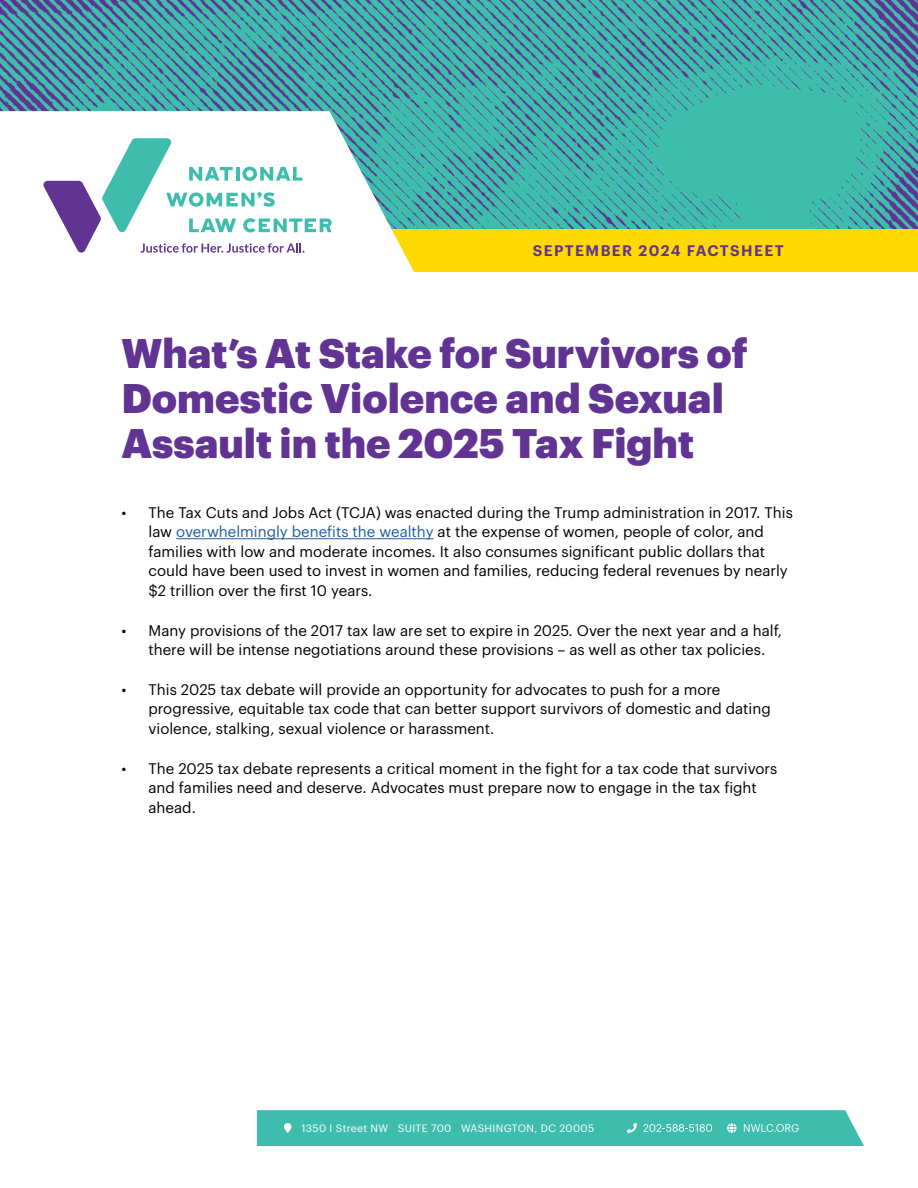
<style>
.page{position:relative;width:918px;height:1188px;background:#fff}
.page>*{position:absolute;margin:0;border:0;box-sizing:border-box;transform-origin:0 0}
.t1{font:900 40.5px/45px "Graphik";color:#613393}
.t2{font:15px/19.5px "Graphik";color:#000}
.t3{font:600 15px "Graphik";letter-spacing:.095em;color:#613393}
.t4{font:10.5px "Graphik";letter-spacing:.03em;color:#fff}
.s1{color:#215e9e}
</style>
<div class="page">
<img style="left:0;top:0;width:918px;height:229px">
<div style="left:370px;top:229px;width:548px;height:42px;background:#ffda00"></div>
<svg style="left:0;top:111px;width:422px;height:161px"></svg>
<svg style="left:43px;top:138px;width:289px;height:115px"></svg>
<svg style="left:257px;top:1110px;width:607px;height:36px;background:#45bfb0"></svg>
<hr style="left:176px;top:538px;width:258px;height:1px;background:#215e9e">
<p class="t3" style="left:533px;top:239px;width:252px">SEPTEMBER 2024 FACTSHEET</p>
<h1 class="t1" style="left:122px;top:330px;width:628px">What’s At Stake for Survivors of<br>Domestic Violence and Sexual<br>Assault in the 2025 Tax Fight</h1>
<p class="t2" style="left:148px;top:501px;width:646px;text-indent:-27px">• The Tax Cuts and Jobs Act (TCJA) was enacted during the Trump administration in 2017. This law <span class="s1">overwhelmingly benefits the wealthy</span> at the expense of women, people of color, and families with low and moderate incomes. It also consumes significant public dollars that could have been used to invest in women and families, reducing federal revenues by nearly $2 trillion over the first 10 years.</p>
<p class="t2" style="left:148px;top:619px;width:635px;text-indent:-27px">• Many provisions of the 2017 tax law are set to expire in 2025. Over the next year and a half, there will be intense negotiations around these provisions – as well as other tax policies.</p>
<p class="t2" style="left:148px;top:678px;width:624px;text-indent:-27px">• This 2025 tax debate will provide an opportunity for advocates to push for a more progressive, equitable tax code that can better support survivors of domestic and dating violence, stalking, sexual violence or harassment.</p>
<p class="t2" style="left:148px;top:757px;width:630px;text-indent:-27px">• The 2025 tax debate represents a critical moment in the fight for a tax code that survivors and families need and deserve. Advocates must prepare now to engage in the tax fight ahead.</p>
<p class="t4" style="left:301px;top:1120px;width:294px">1350 I Street NW SUITE 700 WASHINGTON, DC 20005</p>
</div>
